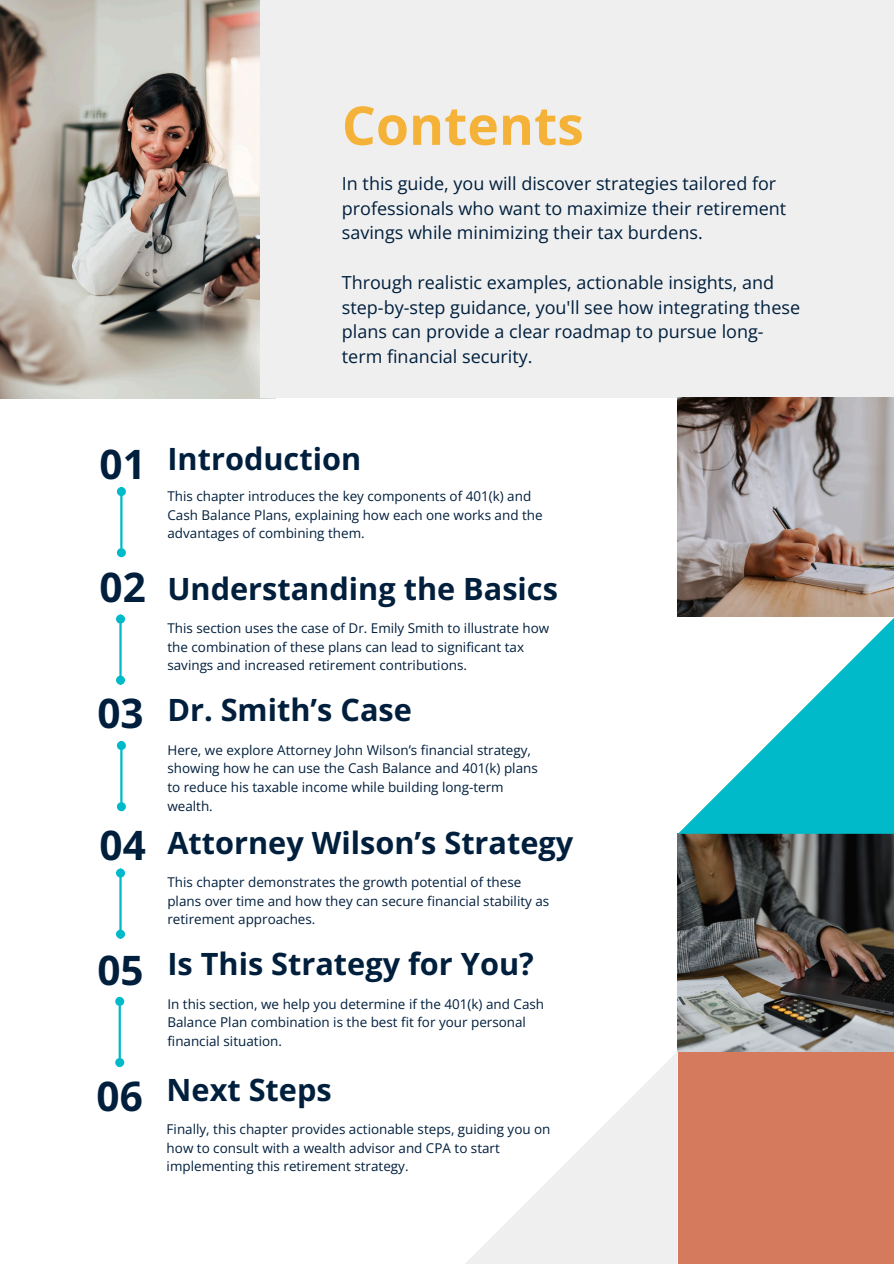
<style>
.page{position:relative;width:894px;height:1264px;background:#fff}
.page>*{position:absolute;margin:0;border:0;box-sizing:border-box;transform-origin:0 0}
.t1{font:700 53.4px "Open Sans";color:#f5b238}
.t2{font:700 40.5px "Open Sans";color:#001f3d}
.t3{font:700 30.6px "Open Sans";color:#001f3d}
.t4{font:18px/24.8px "Open Sans";color:#001f3d}
.t5{font:13.5px/18.6px "Open Sans";color:#001f3d}
</style>
<div class="page">
<hr style="left:120px;top:495px;width:2px;height:53px;background:#00bac9">
<div style="left:118px;top:488px;width:7px;height:7px;background:#00bac9;border-radius:50%"></div>
<div style="left:117px;top:487px;width:9px;height:9px;border:2px solid #00bac9;border-radius:50%"></div>
<div style="left:118px;top:549px;width:7px;height:7px;background:#00bac9;border-radius:50%"></div>
<div style="left:117px;top:548px;width:9px;height:9px;border:2px solid #00bac9;border-radius:50%"></div>
<hr style="left:119px;top:623px;width:3px;height:53px;background:#00bac9">
<div style="left:117px;top:615px;width:7px;height:7px;background:#00bac9;border-radius:50%"></div>
<div style="left:116px;top:614px;width:9px;height:9px;border:2px solid #00bac9;border-radius:50%"></div>
<div style="left:117px;top:676px;width:7px;height:7px;background:#00bac9;border-radius:50%"></div>
<div style="left:116px;top:675px;width:9px;height:9px;border:2px solid #00bac9;border-radius:50%"></div>
<hr style="left:120px;top:749px;width:2px;height:53px;background:#00bac9">
<div style="left:118px;top:742px;width:7px;height:7px;background:#00bac9;border-radius:50%"></div>
<div style="left:117px;top:741px;width:9px;height:9px;border:2px solid #00bac9;border-radius:50%"></div>
<div style="left:118px;top:803px;width:7px;height:7px;background:#00bac9;border-radius:50%"></div>
<div style="left:117px;top:802px;width:9px;height:9px;border:2px solid #00bac9;border-radius:50%"></div>
<hr style="left:119px;top:877px;width:3px;height:53px;background:#00bac9">
<div style="left:117px;top:869px;width:7px;height:7px;background:#00bac9;border-radius:50%"></div>
<div style="left:116px;top:868px;width:9px;height:9px;border:2px solid #00bac9;border-radius:50%"></div>
<div style="left:117px;top:930px;width:7px;height:7px;background:#00bac9;border-radius:50%"></div>
<div style="left:116px;top:929px;width:9px;height:9px;border:2px solid #00bac9;border-radius:50%"></div>
<img style="left:0;top:0;width:276px;height:398px">
<div style="left:260px;top:0;width:633px;height:397px;background:#efefef"></div>
<div style="left:677px;top:1050px;width:216px;height:213px;background:#d67a5e"></div>
<img style="left:677px;top:942px;width:216px;height:109px">
<img style="left:677px;top:397px;width:216px;height:220px">
<svg style="left:677px;top:619px;width:216px;height:323px"></svg>
<svg style="left:466px;top:1050px;width:319px;height:213px"></svg>
<hr style="left:119px;top:1005px;width:2px;height:53px;background:#00bac9">
<div style="left:116px;top:998px;width:7px;height:6px;background:#00bac9;border-radius:50%"></div>
<div style="left:115px;top:996px;width:9px;height:9px;border:2px solid #00bac9;border-radius:50%"></div>
<div style="left:116px;top:1059px;width:7px;height:6px;background:#00bac9;border-radius:50%"></div>
<div style="left:115px;top:1057px;width:9px;height:9px;border:2px solid #00bac9;border-radius:50%"></div>
<p class="t1" style="left:342px;top:88px;width:243px">Contents</p>
<h2 class="t4" style="left:342px;top:170px;width:446px">In this guide, you will discover strategies tailored for professionals who want to maximize their retirement savings while minimizing their tax burdens.</h2>
<p class="t4" style="left:342px;top:269px;width:459px">Through realistic examples, actionable insights, and step-by-step guidance, you'll see how integrating these plans can provide a clear roadmap to pursue long&shy;term financial security.</p>
<h3 class="t2" style="left:100px;top:435px;width:48px">01</h3>
<h1 class="t2" style="left:100px;top:559px;width:48px">02</h1>
<h3 class="t2" style="left:97px;top:684px;width:48px">03</h3>
<h2 class="t2" style="left:100px;top:816px;width:48px">04</h2>
<p class="t2" style="left:97px;top:942px;width:48px">05</p>
<p class="t3" style="left:167px;top:438px;width:195px">Introduction</p>
<p class="t5" style="left:167px;top:486px;width:376px">This chapter introduces the key components of 401(k) and<br>Cash Balance Plans, explaining how each one works and the advantages of combining them.</p>
<h2 class="t3" style="left:167px;top:567px;width:392px">Understanding the Basics</h2>
<p class="t5" style="left:167px;top:618px;width:383px">This section uses the case of Dr. Emily Smith to illustrate how the combination of these plans can lead to significant tax savings and increased retirement contributions.</p>
<p class="t3" style="left:167px;top:688px;width:246px">Dr. Smith’s Case</p>
<p class="t5" style="left:167px;top:740px;width:372px">Here, we explore Attorney John Wilson’s financial strategy, showing how he can use the Cash Balance and 401(k) plans to reduce his taxable income while building long-term wealth.</p>
<p class="t3" style="left:167px;top:821px;width:407px">Attorney Wilson’s Strategy</p>
<p class="t5" style="left:167px;top:872px;width:383px">This chapter demonstrates the growth potential of these plans over time and how they can secure financial stability as retirement approaches.</p>
<p class="t3" style="left:167px;top:942px;width:368px">Is This Strategy for You?</p>
<p class="t5" style="left:167px;top:994px;width:378px">In this section, we help you determine if the 401(k) and Cash<br>Balance Plan combination is the best fit for your personal financial situation.</p>
<h2 class="t2" style="left:97px;top:1067px;width:48px">06</h2>
<p class="t3" style="left:167px;top:1067px;width:166px">Next Steps</p>
<p class="t5" style="left:167px;top:1119px;width:385px">Finally, this chapter provides actionable steps, guiding you on how to consult with a wealth advisor and CPA to start implementing this retirement strategy.</p>
</div>
